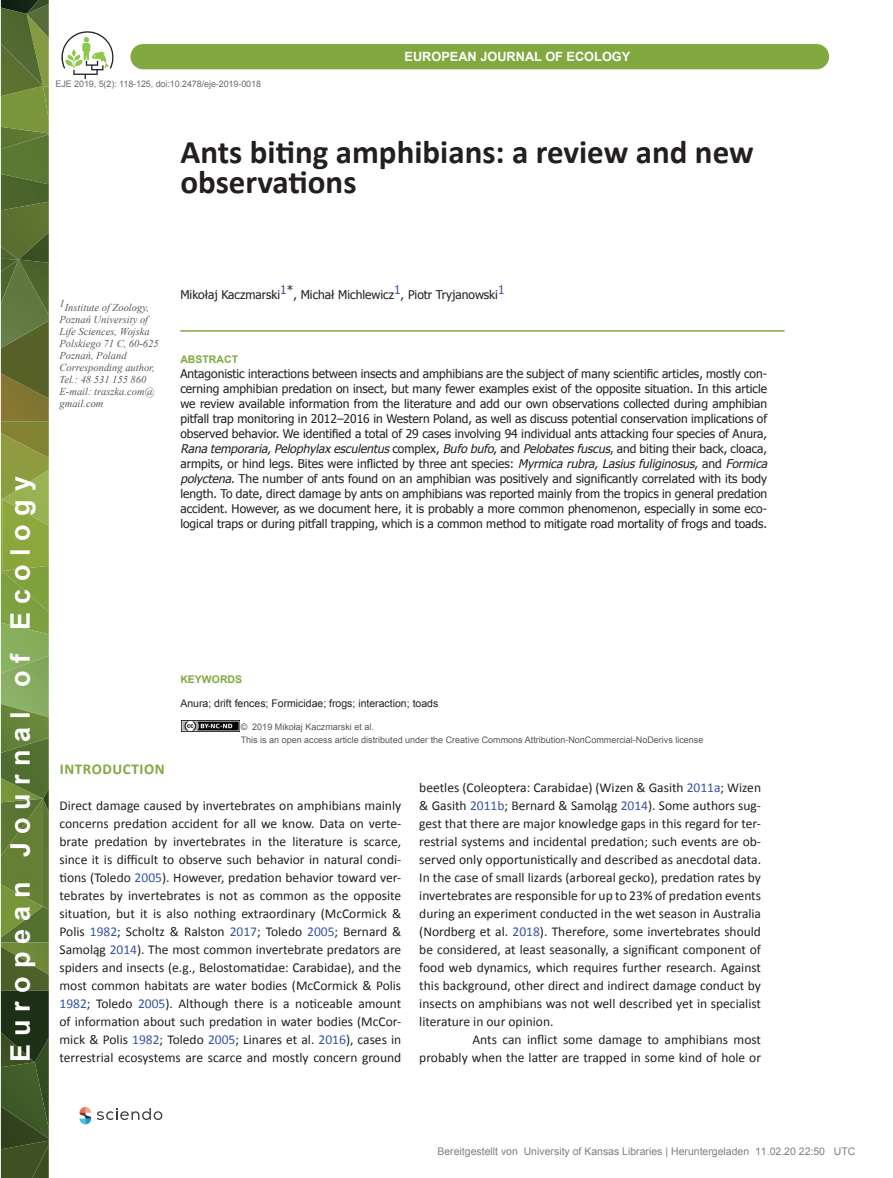
<style>
.page{position:relative;width:893px;height:1178px;background:#fff}
.page>*{position:absolute;margin:0;border:0;box-sizing:border-box;transform-origin:0 0}
.t1{font:700 33px/30.6px "Calibri";color:#231f20}
.t2{font:700 27px "Arial";letter-spacing:.3em;color:#fff}
.t3{font:700 15px "Calibri";letter-spacing:.04em;color:#81a940}
.t4{font:13.5px/18px "Calibri";color:#231f20;text-align:justify}
.t5{font:700 12.75px "Arial";color:#fff}
.t6{font:12px/15px "Tahoma";color:#231f20}
.t7{font:italic 10.5px/12px "Times New Roman";color:#57585a}
.t8{font:10.5px "Arial";color:#808080}
.t9{font:10.5px "Arial";color:#231f20}
.t10{font:700 10.5px "Arial";color:#81a940}
.t11{font:9px/13.5px "Arial";color:#57585a}
.t12{font:9px "Arial";letter-spacing:-.01em;color:#6c6d70}
.s1{font-style:inherit}
.s2{font-style:italic}
.s3{color:#3853a3}
</style>
<div class="page">
<svg style="left:1px;top:0;width:48px;height:1178px;background:#627936"></svg>
<div style="left:130px;top:43px;width:700px;height:27px;background:#81a940;border-radius:13px"></div>
<div style="left:129px;top:43px;width:702px;height:28px;border:2px solid #fff;border-radius:13px"></div>
<svg style="left:61px;top:31px;width:53px;height:48px"></svg>
<hr style="left:180px;top:330px;width:605px;height:2px;background:#81a940">
<svg style="left:80px;top:1107px;width:11px;height:17px"></svg>
<svg style="left:97px;top:1108px;width:65px;height:12px"></svg>
<img style="left:182px;top:720px;width:57px;height:11px">
<p class="t12" style="left:56px;top:78px;width:207px">EJE 2019, 5(2): 118-125, doi:10.2478/eje-2019-001<span class="s1">8</span></p>
<p class="t5" style="left:405px;top:48px;width:227px">EUROPEAN JOURNAL OF ECOLOGY</p>
<h1 class="t1" style="left:180px;top:136px;width:575px">Ants biting amphibians: a review and new observations</h1>
<h2 class="t2" style="left:2px;top:1062px;width:587px;rotate:-90deg">European Journal of Ecology</h2>
<p class="t7" style="left:60px;top:302px;width:101px">1Institute of Zoology,<br>Poznań University of<br>Life Sciences, Wojska<br>Polskiego 71 C, 60-625<br>Poznań, Poland<br>Corresponding author,<br>Tel.: 48 531 155 860<br>E-mail: traszka.com@ gmail.com</p>
<p class="t6" style="left:180px;top:287px;width:326px">Mikołaj Kaczmarski<sup>1</sup>*, Michał Michlewicz<sup>1</sup>, Piotr Tryjanowski<sup>1</sup></p>
<p class="t10" style="left:180px;top:352px;width:59px">ABSTRACT</p>
<p class="t6" style="left:180px;top:365px;width:591px">Antagonistic interactions between insects and amphibians are the subject of many scientific articles, mostly con&shy;cerning amphibian predation on insect, but many fewer examples exist of the opposite situation. In this article we review available information from the literature and add our own observations collected during amphibian pitfall trap monitoring in 2012–2016 in Western Poland, as well as discuss potential conservation implications of observed behavior. We identified a total of 29 cases involving 94 individual ants attacking four species of Anura, <span class="s2">Rana temporaria,Pelophylax esculentus</span>c o m p l e x , <span class="s2">Bufo bufo</span>, a n d <span class="s2">Pelobatesfuscus</span>, a n d b i t i n g t h e i r b a c k , c l o a c a , armpits, or hind legs. Bites were inflicted by three ant species: <span class="s2">Myrmica rubra, Lasius fuliginosus</span>, and <span class="s2">Formica polyctena</span>. The number of ants found on an amphibian was positively and significantly correlated with its body length. To date, direct damage by ants on amphibians was reported mainly from the tropics in general predation accident. However, as we document here, it is probably a more common phenomenon, especially in some eco&shy;logical traps or during pitfall trapping, which is a common method to mitigate road mortality of frogs and toads.</p>
<p class="t3" style="left:60px;top:759px;width:106px">INTRODUCTION</p>
<p class="t10" style="left:180px;top:672px;width:63px">KEYWORDS</p>
<p class="t11" style="left:241px;top:720px;width:464px">© 2019 Mikołaj Kaczmarski et al.<br>This is an open access article distributed under the Creative Commons Attribution-NonCommercial-NoDerivs license</p>
<p class="t9" style="left:180px;top:697px;width:259px">Anura; drift fences; Formicidae; frogs; interaction; toads</p>
<p class="t4" style="left:59px;top:797px;width:343px">Direct damage caused by invertebrates on amphibians mainly concerns predation accident for all we know. Data on verte&shy;brate predation by invertebrates in the literature is scarce, since it is difficult to observe such behavior in natural condi&shy;tions (Toledo <span class="s3">2005</span>). However, predation behavior toward ver&shy;tebrates by invertebrates is not as common as the opposite situation, but it is also nothing extraordinary (McCormick &amp; Polis <span class="s3">1982</span>; Scholtz &amp; Ralston <span class="s3">2017</span>; Toledo <span class="s3">2005</span>; Bernard &amp; Samoląg <span class="s3">2014</span>). The most common invertebrate predators are spiders and insects (e.g., Belostomatidae: Carabidae), and the most common habitats are water bodies (McCormick &amp; Polis <span class="s3">1982</span>; Toledo <span class="s3">2005</span>). Although there is a noticeable amount of information about such predation in water bodies (McCor&shy;mick &amp; Polis <span class="s3">1982</span>; Toledo <span class="s3">2005</span>; Linares et al. <span class="s3">2016</span>), cases in terrestrial ecosystems are scarce and mostly concern ground</p>
<p class="t4" style="left:419px;top:779px;width:343px">beetles (Coleoptera: Carabidae) (Wizen &amp; Gasith <span class="s3">2011a</span>; Wizen &amp; Gasith <span class="s3">2011b</span>; Bernard &amp; Samoląg <span class="s3">2014</span>). Some authors sug&shy;gest that there are major knowledge gaps in this regard for ter&shy;restrial systems and incidental predation; such events are ob&shy;served only opportunistically and described as anecdotal data.<br>In the case of small lizards (arboreal gecko), predation rates by invertebrates are responsible for up to 23% of predation events during an experiment conducted in the wet season in Australia (Nordberg et al. <span class="s3">2018</span>). Therefore, some invertebrates should be considered, at least seasonally, a significant component of food web dynamics, which requires further research. Against this background, other direct and indirect damage conduct by insects on amphibians was not well described yet in specialist literature in our opinion.</p>
<p class="t4" style="left:419px;top:1030px;width:343px;text-align:right">Ants can inflict some damage to amphibians most<br>probably when the latter are trapped in some kind of hole or</p>
<p class="t8" style="left:437px;top:1148px;width:419px">Bereitgestellt von University of Kansas Libraries | Heruntergeladen 11.02.20 22:50 UTC</p>
</div>
